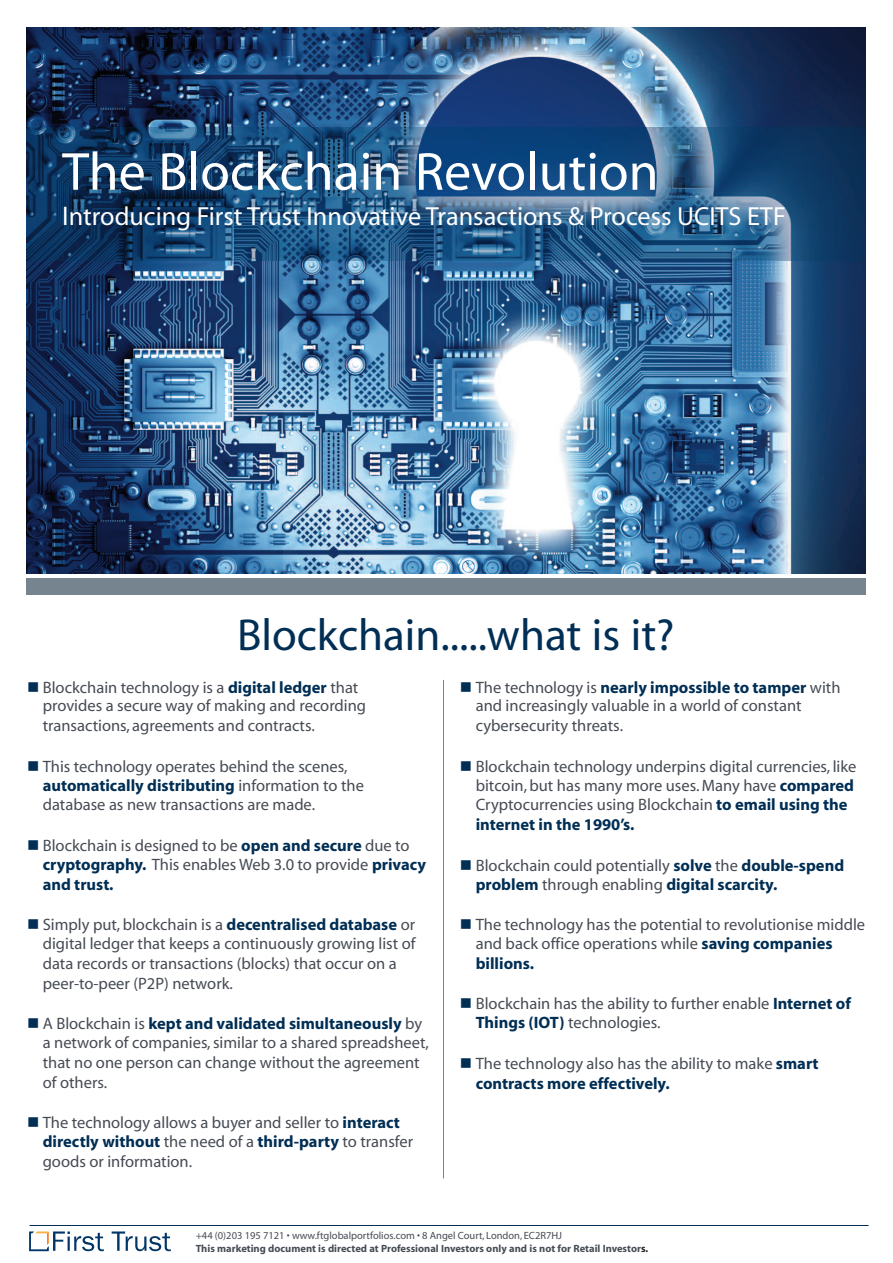
<style>
.page{position:relative;width:893px;height:1263px;background:#fff}
.page>*{position:absolute;margin:0;border:0;box-sizing:border-box;transform-origin:0 0}
.t1{font:54px "Myriad";color:#fff}
.t2{font:45px "Myriad";color:#002e54}
.t3{font:26.25px "Myriad";color:#fff}
.t4{font:16.5px/19.4px "Myriad";color:#464b54}
.t5{font:700 10.5px/12.6px "Myriad";color:#464b54}
.s1{font-size:27px}
.s2{color:#002e54}
.s3{font-weight:700;color:#002e54}
.s4{font-weight:400}
.s5{color:#231f20}
</style>
<div class="page">
<img style="left:26px;top:27px;width:839px;height:546px">
<div style="left:26px;top:579px;width:840px;height:16px;background:#76848f"></div>
<img style="left:27px;top:128px;width:838px;height:132px">
<hr style="left:30px;top:1225px;width:839px;height:1px;background:#002e54">
<svg style="left:112px;top:1231px;width:59px;height:20px"></svg>
<svg style="left:29px;top:1231px;width:75px;height:20px"></svg>
<hr style="left:443px;top:680px;width:1px;height:498px;background:#76848f">
<h1 class="t1" style="left:62px;top:151px;width:598px">The Blockchain Revolution</h1>
<h3 class="t3" style="left:62px;top:207px;width:725px"><span class="s1">I</span>ntroducing First Trust Innovative Transactions &amp; Process UCITS ETF</h3>
<h2 class="t2" style="left:237px;top:618px;width:439px">Blockchain.....what is it?</h2>
<p class="t4" style="left:43px;top:679px;width:325px;text-indent:-16px"><span class="s2">■</span> Blockchain technology is a <span class="s3">digital ledger</span> that provides a secure way of making and recording transactions, agreements and contracts.</p>
<p class="t4" style="left:43px;top:758px;width:323px;text-indent:-16px"><span class="s2">■</span> This technology operates behind the scenes, <span class="s3">automatically distributing</span> information to the database as new transactions are made.</p>
<p class="t4" style="left:43px;top:837px;width:385px;text-indent:-16px"><span class="s2">■</span> Blockchain is designed to be <span class="s3">open and secure</span> due to <span class="s3">cryptography.</span> This enables Web 3.0 to provide <span class="s3">privacy and trust.</span></p>
<p class="t4" style="left:43px;top:916px;width:374px;text-indent:-16px"><span class="s2">■</span> Simply put, blockchain is a <span class="s3">decentralised database</span> or digital ledger that keeps a continuously growing list of data records or transactions (blocks) that occur on a peer-to-peer (P2P) network.</p>
<p class="t4" style="left:43px;top:1015px;width:388px;text-indent:-16px"><span class="s2">■</span> A Blockchain is <span class="s3">kept and validated simultaneously</span> by a network of companies,similar to a shared spreadsheet, that no one person can change without the agreement of others.</p>
<p class="t4" style="left:43px;top:1114px;width:372px;text-indent:-16px"><span class="s2">■</span> The technology allows a buyer and seller to <span class="s3">interact directly without</span> the need of a <span class="s3">third-party</span> to transfer goods or information.</p>
<p class="t4" style="left:476px;top:679px;width:366px;text-indent:-16px"><span class="s2">■</span> The technology is <span class="s3">nearly impossible to tamper</span> with and increasingly valuable in a world of constant cybersecurity threats.</p>
<p class="t4" style="left:476px;top:758px;width:382px;text-indent:-16px"><span class="s2">■</span> Blockchain technology underpins digital currencies, like bitcoin, but has many more uses. Many have <span class="s3">compared </span>Cryptocurrencies using Blockchain <span class="s3">to email using the internet in the 1990’s.</span></p>
<p class="t4" style="left:476px;top:857px;width:370px;line-height:18.8px;text-indent:-16px"><span class="s2">■</span> Blockchain could potentially <span class="s3">solve</span> the <span class="s3">double-spend problem</span> through enabling <span class="s3">digital scarcity.</span></p>
<p class="t4" style="left:476px;top:916px;width:391px;text-indent:-16px"><span class="s2">■</span> The technology has the potential to revolutionise middle and back office operations while <span class="s3">saving companies billions.</span></p>
<p class="t4" style="left:476px;top:996px;width:377px;line-height:18.8px;text-indent:-16px"><span class="s2">■</span> Blockchain has the ability to further enable <span class="s3">Internet of<br>Things (IOT)</span> technologies.</p>
<p class="t4" style="left:476px;top:1055px;width:344px;line-height:19.8px;text-indent:-16px"><span class="s2">■</span> The technology also has the ability to make <span class="s3">smart contracts more effectively.</span></p>
<p class="t5" style="left:196px;top:1230px;width:454px"><span class="s4">+44 (0)203 195 7121 • www.ftglobalportfolios.com • 8 Angel Court, London, EC2R7HJ<br></span>This marketing document is directed at Professional Investors only and is not for Retail Investor<span class="s5">s.</span></p>
</div>
